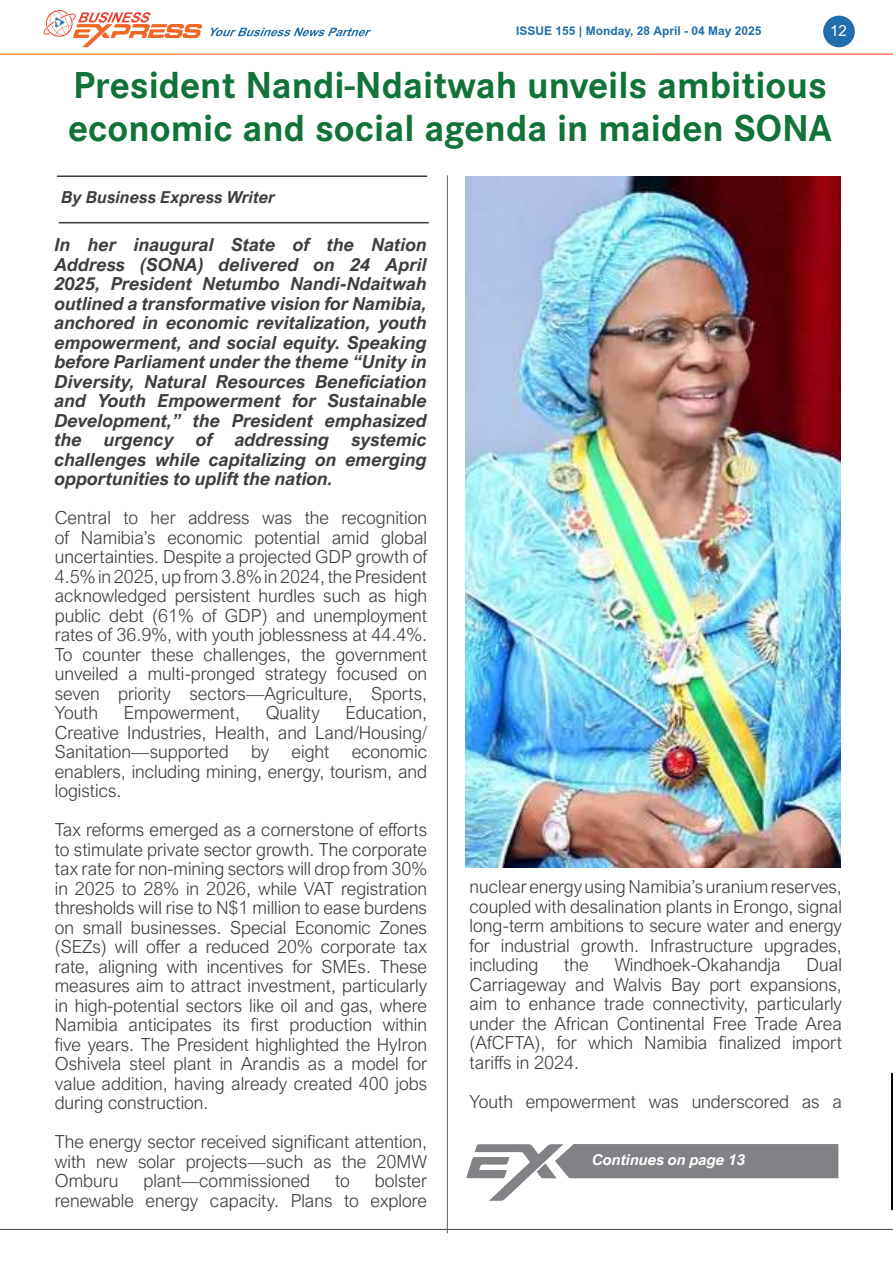
<style>
.page{position:relative;width:893px;height:1263px;background:#fff}
.page>*{position:absolute;margin:0;border:0;box-sizing:border-box;transform-origin:0 0}
.t1{font:700 39px/43.5px "Corporate S";color:#11723a}
.t2{font:300 18px/19.5px "Arial Nova";color:#3e3e3f;text-align:justify}
.t3{font:italic 700 18px/19.5px "Arial Nova";color:#3e3e3f;text-align:justify}
.t4{font:italic 700 16.5px "Arial Nova";color:#3e3e3f}
.t5{font:italic 700 15px "Arial Nova";color:#fff}
.t6{font:15px "Arial Nova";color:#fff}
.t7{font:12px "Arial GEO Bold";color:#216ead}
</style>
<div class="page">
<hr style="left:0;top:1229px;width:893px;height:1px;background:#57585a">
<div style="left:823px;top:16px;width:32px;height:31px;background:#216ead;border-radius:50%"></div>
<svg style="left:43px;top:10px;width:160px;height:37px"></svg>
<svg style="left:211px;top:28px;width:160px;height:8px"></svg>
<hr style="left:447px;top:175px;width:1px;height:1058px;background:#6c6d70">
<hr style="left:59px;top:222px;width:370px;height:1px;background:#3e3e3f">
<hr style="left:57px;top:175px;width:370px;height:2px;background:#3e3e3f">
<svg style="left:466px;top:1144px;width:372px;height:57px"></svg>
<img style="left:466px;top:176px;width:374px;height:691px">
<img style="left:892px;top:1074px;width:1px;height:135px">
<p class="t7" style="left:516px;top:22px;width:247px">ISSUE 155 | Monday, 28 April - 04 May 2025</p>
<p class="t6" style="left:830px;top:22px;width:18px">12</p>
<h1 class="t1" style="left:68px;top:64px;width:765px">President Nandi-Ndaitwah unveils ambitious economic and social agenda in maiden SONA</h1>
<p class="t4" style="left:62px;top:188px;width:215px">By Business Express Writer</p>
<p class="t3" style="left:55px;top:235px;width:374px">In her inaugural State of the Nation Address (SONA) delivered on 24 April 2025, President Netumbo Nandi-Ndaitwah outlined a transformative vision for Namibia, anchored in economic revitalization, youth empowerment, and social equity. Speaking before Parliament under the theme “Unity in Diversity, Natural Resources Beneficiation and Youth Empowerment for Sustainable Development,” the President emphasized the urgency of addressing systemic challenges while capitalizing on emerging opportunities to uplift the nation.</p>
<p class="t2" style="left:55px;top:508px;width:374px">Central to her address was the recognition of Namibia’s economic potential amid global uncertainties. Despite a projected GDP growth of 4.5% in 2025, up from 3.8% in 2024, the President acknowledged persistent hurdles such as high public debt (61% of GDP) and unemployment rates of 36.9%, with youth joblessness at 44.4%.<br>To counter these challenges, the government unveiled a multi-pronged strategy focused on seven priority sectors—Agriculture, Sports, Youth</p>
<p class="t2" style="left:124px;top:703px;width:118px">Empowerment,</p>
<p class="t2" style="left:266px;top:703px;width:56px">Quality</p>
<p class="t2" style="left:55px;top:703px;width:374px;text-indent:291px">Education, Creative Industries, Health, and Land/Housing/ Sanitation—supported by eight economic enablers, including mining, energy, tourism, and logistics.</p>
<p class="t2" style="left:55px;top:820px;width:374px">Tax reforms emerged as a cornerstone of efforts to stimulate private sector growth. The corporate tax rate for non-mining sectors will drop from 30% in 2025 to 28% in 2026, while VAT registration thresholds will rise to N$1 million to ease burdens on small businesses. Special Economic Zones (SEZs) will offer a reduced 20% corporate tax rate, aligning with incentives for SMEs. These measures aim to attract investment, particularly in high-potential sectors like oil and gas, where Namibia anticipates its first production within five years. The President highlighted the HyIron Oshivela steel plant in Arandis as a model for value addition, having already created 400 jobs during construction.</p>
<p class="t2" style="left:55px;top:1132px;width:374px">The energy sector received significant attention, with new solar projects—such as the 20MW Omburu</p>
<p class="t2" style="left:55px;top:1171px;width:374px;text-align:right">bolster<br>renewable energy capacity. Plans to explore</p>
<p class="t2" style="left:143px;top:1171px;width:168px">plant—commissioned</p>
<p class="t2" style="left:335px;top:1171px;width:16px">to</p>
<p class="t2" style="left:470px;top:877px;width:374px">nuclear energy using Namibia’s uranium reserves, coupled with desalination plants in Erongo, signal long-term ambitions to secure water and energy for industrial growth. Infrastructure upgrades, including</p>
<p class="t2" style="left:564px;top:955px;width:26px">the</p>
<p class="t2" style="left:615px;top:955px;width:167px">Windhoek-Okahandja</p>
<p class="t2" style="left:470px;top:955px;width:374px;text-indent:337px">Dual Carriageway and Walvis Bay port expansions, aim to enhance trade connectivity, particularly under the African Continental Free Trade Area (AfCFTA), for which Namibia finalized import tariffs in 2024.</p>
<p class="t2" style="left:470px;top:1092px;width:374px">Youth empowerment was underscored as a</p>
<p class="t5" style="left:592px;top:1151px;width:155px">Continues on page 13</p>
</div>
